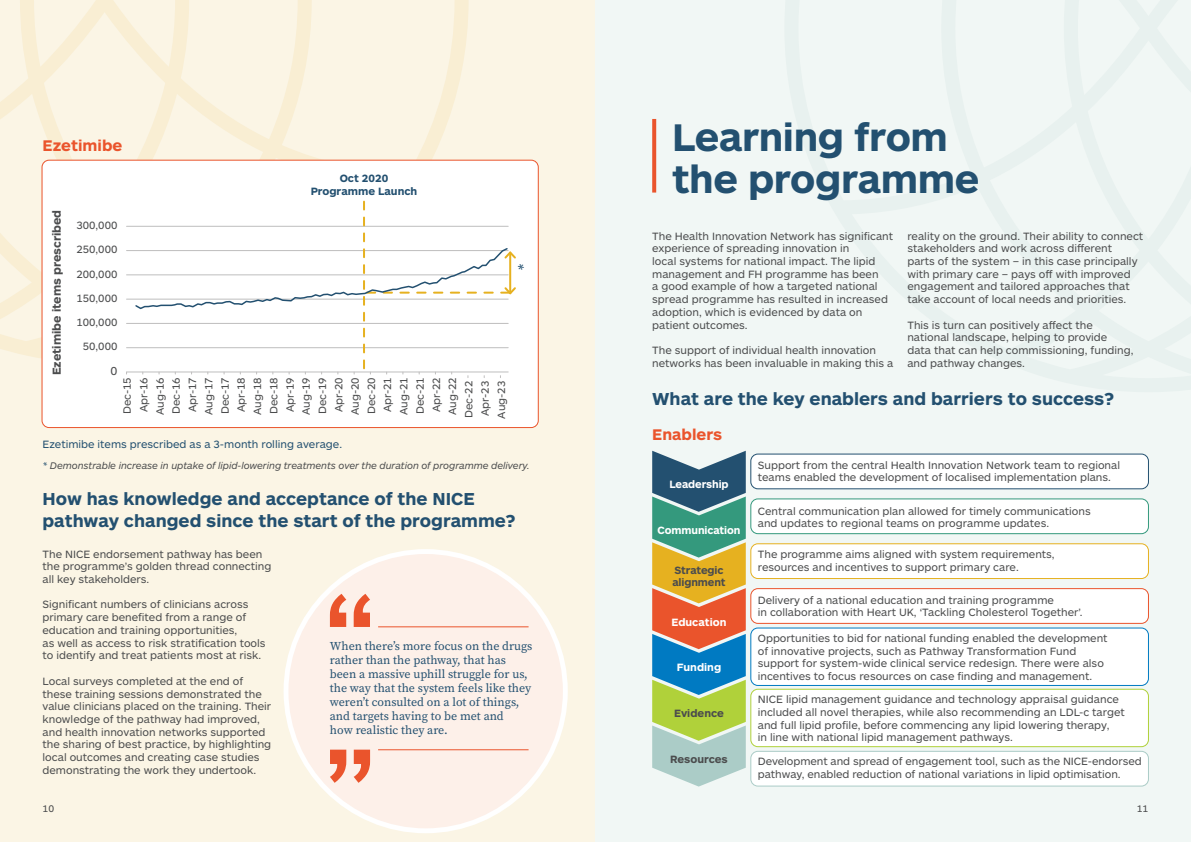
<style>
.page{position:relative;width:1191px;height:842px;background:#fff}
.page>*{position:absolute;margin:0;border:0;box-sizing:border-box;transform-origin:0 0}
.t1{font:700 40px/42px "ARS Maquette";letter-spacing:-.01em;color:#235070}
.Heading_2{font:700 18px/22px "ARS Maquette";color:#235070}
.t2{font:700 16px "ARS Maquette";color:#ea542c}
.t3{font:italic 16px "ARS Maquette";color:#235070}
.t4{font:12px/14px "Source Serif Pro";color:#235070}
.t5{font:700 12px "ARS Maquette";color:#4b4c4d}
.t6{font:12px "ARS Maquette";color:#4b4c4d}
.t7{font:11px/12.7px "ARS Maquette";color:#4b4c4d}
.t8{font:11px "ARS Maquette";color:#235070}
.t9{font:700 11px "ARS Maquette";letter-spacing:-.01em;color:#fff}
.t10{font:700 11px/12px "ARS Maquette";letter-spacing:-.01em;color:#4b4c4d}
.t11{font:700 11px "ARS Maquette";color:#235070}
.t12{font:italic 10px "ARS Maquette";letter-spacing:-.01em;color:#4b4c4d}
.t13{font:10px "ARS Maquette";color:#4b4c4d}
.s1{color:#235070}
</style>
<div class="page">
<div style="left:0;top:0;width:595px;height:842px;background:#fbf5e5"></div>
<svg style="left:0;top:0;width:468px;height:364px"></svg>
<div style="left:42px;top:160px;width:496px;height:268px;background:#fff;border-radius:7px"></div>
<div style="left:42px;top:160px;width:497px;height:268px;border:1px solid #ea542c;border-radius:7px"></div>
<hr style="left:126px;top:226px;width:382px;height:1px;background:#bfbebe">
<hr style="left:126px;top:275px;width:382px;height:1px;background:#bfbebe">
<hr style="left:126px;top:323px;width:382px;height:1px;background:#bfbebe">
<hr style="left:126px;top:250px;width:382px;height:1px;background:#bfbebe">
<hr style="left:126px;top:299px;width:382px;height:1px;background:#bfbebe">
<hr style="left:126px;top:347px;width:382px;height:1px;background:#bfbebe">
<hr style="left:126px;top:372px;width:382px;height:1px;background:#bfbebe">
<svg style="left:134px;top:202px;width:382px;height:176px"></svg>
<div style="left:286px;top:551px;width:279px;height:280px;background:#fdf0e9;border-radius:50%"></div>
<hr style="left:378px;top:627px;width:150px;height:1px;background:#ea542c">
<svg style="left:330px;top:594px;width:40px;height:33px"></svg>
<hr style="left:378px;top:750px;width:150px;height:1px;background:#ea542c">
<svg style="left:330px;top:750px;width:40px;height:33px"></svg>
<div style="left:595px;top:0;width:596px;height:842px;background:#f1f7f5"></div>
<svg style="left:652px;top:119px;width:4px;height:74px"></svg>
<div style="left:751px;top:751px;width:397px;height:35px;background:#fff;border-radius:7px"></div>
<div style="left:750px;top:751px;width:399px;height:35px;border:1px solid #abccc7;border-radius:7px"></div>
<svg style="left:652px;top:451px;width:94px;height:335px;background:#8e9f7d"></svg>
<div style="left:751px;top:454px;width:397px;height:35px;background:#fff;border-radius:7px"></div>
<div style="left:750px;top:454px;width:399px;height:35px;border:1px solid #235070;border-radius:7px"></div>
<div style="left:751px;top:499px;width:397px;height:35px;background:#fff;border-radius:7px"></div>
<div style="left:750px;top:498px;width:399px;height:36px;border:1px solid #34997d;border-radius:7px"></div>
<div style="left:751px;top:544px;width:397px;height:34px;background:#fff;border-radius:7px"></div>
<div style="left:750px;top:543px;width:399px;height:36px;border:1px solid #e6b120;border-radius:7px"></div>
<div style="left:751px;top:589px;width:397px;height:34px;background:#fff;border-radius:7px"></div>
<div style="left:750px;top:588px;width:399px;height:36px;border:1px solid #ea542c;border-radius:7px"></div>
<div style="left:751px;top:628px;width:397px;height:57px;background:#fff;border-radius:7px"></div>
<div style="left:750px;top:627px;width:399px;height:59px;border:1px solid #007ac2;border-radius:7px"></div>
<div style="left:751px;top:689px;width:397px;height:58px;background:#fff;border-radius:7px"></div>
<div style="left:750px;top:689px;width:399px;height:58px;border:1px solid #b0d13a;border-radius:7px"></div>
<p class="t2" style="left:43px;top:135px;width:81px">Ezetimibe</p>
<p class="t5" style="left:49px;top:375px;width:167px;rotate:-90deg">Ezetimibe items prescribed</p>
<p class="t7" style="left:76px;top:219px;width:43px">300,000</p>
<p class="t7" style="left:76px;top:243px;width:43px">250,000</p>
<p class="t7" style="left:76px;top:267px;width:43px">200,000</p>
<p class="t7" style="left:76px;top:291px;width:43px">150,000</p>
<p class="t7" style="left:76px;top:315px;width:43px">100,000</p>
<p class="t7" style="left:83px;top:339px;width:36px">50,000</p>
<p class="t6" style="left:110px;top:363px;width:8px">0</p>
<p class="t11" style="left:340px;top:171px;width:50px">Oct 2020</p>
<p class="t11" style="left:311px;top:184px;width:108px">Programme Launch</p>
<p class="t7" style="left:120px;top:414px;width:39px;rotate:-90deg">Dec-15</p>
<p class="t7" style="left:137px;top:412px;width:37px;rotate:-90deg">Apr-16</p>
<p class="t7" style="left:153px;top:415px;width:39px;rotate:-90deg">Aug-16</p>
<p class="t7" style="left:202px;top:415px;width:39px;rotate:-90deg">Aug-17</p>
<p class="t7" style="left:218px;top:414px;width:39px;rotate:-90deg">Dec-17</p>
<p class="t7" style="left:234px;top:412px;width:37px;rotate:-90deg">Apr-18</p>
<p class="t7" style="left:250px;top:415px;width:39px;rotate:-90deg">Aug-18</p>
<p class="t7" style="left:267px;top:414px;width:39px;rotate:-90deg">Dec-18</p>
<p class="t7" style="left:283px;top:412px;width:37px;rotate:-90deg">Apr-19</p>
<p class="t7" style="left:299px;top:415px;width:39px;rotate:-90deg">Aug-19</p>
<p class="t7" style="left:315px;top:414px;width:39px;rotate:-90deg">Dec-19</p>
<p class="t7" style="left:332px;top:412px;width:37px;rotate:-90deg">Apr-20</p>
<p class="t7" style="left:348px;top:415px;width:39px;rotate:-90deg">Aug-20</p>
<p class="t7" style="left:364px;top:414px;width:39px;rotate:-90deg">Dec-20</p>
<p class="t7" style="left:380px;top:412px;width:37px;rotate:-90deg">Apr-21</p>
<p class="t7" style="left:397px;top:415px;width:39px;rotate:-90deg">Aug-21</p>
<p class="t7" style="left:413px;top:414px;width:39px;rotate:-90deg">Dec-21</p>
<p class="t7" style="left:429px;top:412px;width:37px;rotate:-90deg">Apr-22</p>
<p class="t7" style="left:445px;top:415px;width:39px;rotate:-90deg">Aug-22</p>
<p class="t7" style="left:462px;top:418px;width:39px;rotate:-90deg">Dec-22</p>
<p class="t7" style="left:478px;top:416px;width:37px;rotate:-90deg">Apr-23</p>
<p class="t7" style="left:494px;top:419px;width:39px;rotate:-90deg">Aug-23</p>
<p class="t7" style="left:169px;top:414px;width:39px;rotate:-90deg">Dec-16</p>
<p class="t7" style="left:185px;top:412px;width:37px;rotate:-90deg">Apr-17</p>
<p class="t3" style="left:516px;top:259px;width:9px">*</p>
<p class="t8" style="left:43px;top:437px;width:301px">Ezetimibe items prescribed as a 3-month rolling average.</p>
<p class="t12" style="left:43px;top:460px;width:489px"><span class="s1">*</span> Demonstrable increase in uptake of lipid-lowering treatments over the duration of programme delivery.</p>
<p class="Heading_2" style="left:43px;top:487px;width:474px">How has knowledge and acceptance of the NICE pathway changed since the start of the programme?</p>
<p class="t7" style="left:43px;top:547px;width:230px">The NICE endorsement pathway has been the programme’s golden thread connecting all key stakeholders.</p>
<p class="t7" style="left:43px;top:598px;width:225px">Significant numbers of clinicians across primary care benefited from a range of education and training opportunities,<br>as well as access to risk stratification tools to identify and treat patients most at risk.</p>
<p class="t7" style="left:43px;top:674px;width:230px">Local surveys completed at the end of these training sessions demonstrated the value clinicians placed on the training. Their knowledge of the pathway had improved, and health innovation networks supported the sharing of best practice, by highlighting local outcomes and creating case studies demonstrating the work they undertook.</p>
<p class="t4" style="left:330px;top:639px;width:204px">When there’s more focus on the drugs rather than the pathway, that has been a massive uphill struggle for us, the way that the system feels like they weren’t consulted on a lot of things, and targets having to be met and<br>how realistic they are.</p>
<p class="t13" style="left:43px;top:802px;width:13px">10</p>
<p class="t1" style="left:672px;top:114px;width:309px">Learning from the programme</p>
<p class="t7" style="left:652px;top:229px;width:242px">The Health Innovation Network has significant experience of spreading innovation in<br>local systems for national impact. The lipid management and FH programme has been<br>a good example of how a targeted national spread programme has resulted in increased adoption, which is evidenced by data on patient outcomes.</p>
<p class="t7" style="left:652px;top:343px;width:242px">The support of individual health innovation networks has been invaluable in making this a</p>
<p class="t7" style="left:907px;top:229px;width:237px">reality on the ground. Their ability to connect stakeholders and work across different<br>parts of the system – in this case principally with primary care – pays off with improved engagement and tailored approaches that take account of local needs and priorities.</p>
<p class="t7" style="left:907px;top:318px;width:228px">This is turn can positively affect the national landscape, helping to provide data that can help commissioning, funding, and pathway changes.</p>
<p class="Heading_2" style="left:652px;top:387px;width:463px">What are the key enablers and barriers to success?</p>
<p class="t2" style="left:652px;top:424px;width:71px">Enablers</p>
<p class="t9" style="left:669px;top:477px;width:61px">Leadership</p>
<p class="t9" style="left:657px;top:523px;width:84px">Communication</p>
<p class="t10" style="left:672px;top:564px;width:55px">Strategic alignment</p>
<p class="t9" style="left:671px;top:615px;width:57px">Education</p>
<p class="t9" style="left:676px;top:660px;width:46px">Funding</p>
<p class="t10" style="left:674px;top:707px;width:51px">Evidence</p>
<p class="t10" style="left:670px;top:753px;width:59px">Resources</p>
<p class="t7" style="left:758px;top:458px;width:364px">Support from the central Health Innovation Network team to regional teams enabled the development of localised implementation plans.</p>
<p class="t7" style="left:758px;top:504px;width:334px">Central communication plan allowed for timely communications and updates to regional teams on programme updates.</p>
<p class="t7" style="left:758px;top:548px;width:298px">The programme aims aligned with system requirements, resources and incentives to support primary care.</p>
<p class="t7" style="left:758px;top:593px;width:326px">Delivery of a national education and training programme<br>in collaboration with Heart UK, ‘Tackling Cholesterol Together’.</p>
<p class="t7" style="left:758px;top:631px;width:351px">Opportunities to bid for national funding enabled the development of innovative projects, such as Pathway Transformation Fund support for system-wide clinical service redesign. There were also incentives to focus resources on case finding and management.</p>
<p class="t7" style="left:758px;top:693px;width:368px">NICE lipid management guidance and technology appraisal guidance included all novel therapies, while also recommending an LDL-c target and full lipid profile, before commencing any lipid lowering therapy,<br>in line with national lipid management pathways.</p>
<p class="t7" style="left:758px;top:754px;width:385px">Development and spread of engagement tool, such as the NICE-endorsed pathway, enabled reduction of national variations in lipid optimisation.</p>
<p class="t13" style="left:1136px;top:802px;width:13px">11</p>
</div>
